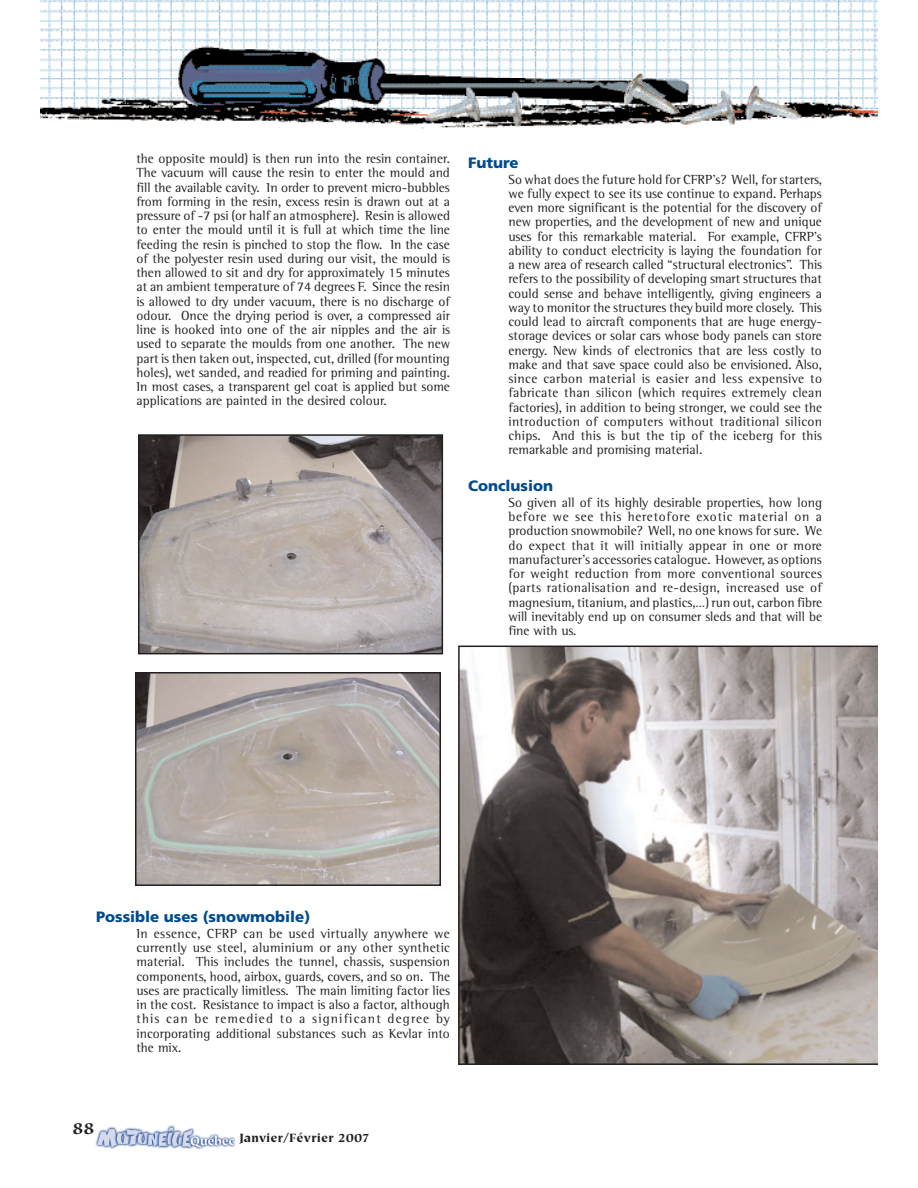
<style>
.page{position:relative;width:918px;height:1188px;background:#fff}
.page>*{position:absolute;margin:0;border:0;box-sizing:border-box;transform-origin:0 0}
.t1{font:900 18px "Tiepolo";color:#231f20}
.t2{font:900 15px "Frutiger";color:#004a8d}
.t3{font:13.5px/14.2px "Rotis Semi Serif";color:#231f20;text-align:justify}
.t4{font:900 13.5px "Tiepolo";color:#231f20}
</style>
<div class="page">
<img style="left:95px;top:1125px;width:140px;height:25px">
<img style="left:40px;top:0;width:838px;height:23px">
<img style="left:40px;top:23px;width:838px;height:106px">
<img style="left:141px;top:437px;width:299px;height:214px">
<div style="left:138px;top:434px;width:305px;height:220px;border:2px solid #231f20"></div>
<svg style="left:458px;top:646px;width:420px;height:419px;background:#908986"></svg>
<img style="left:138px;top:675px;width:300px;height:208px">
<div style="left:135px;top:672px;width:306px;height:214px;border:2px solid #231f20"></div>
<p class="t3" style="left:136px;top:153px;width:315px">the opposite mould) is then run into the resin container.<br>The vacuum will cause the resin to enter the mould and fill the available cavity. In order to prevent micro-bubbles from forming in the resin, excess resin is drawn out at a pressure of -7 psi (or half an atmosphere). Resin is allowed to enter the mould until it is full at which time the line feeding the resin is pinched to stop the flow. In the case of the polyester resin used during our visit, the mould is then allowed to sit and dry for approximately 15 minutes at an ambient temperature of 74 degrees F. Since the resin is allowed to dry under vacuum, there is no discharge of odour. Once the drying period is over, a compressed air line is hooked into one of the air nipples and the air is used to separate the moulds from one another. The new part is then taken out, inspected, cut, drilled (for mounting holes), wet sanded, and readied for priming and painting.<br>In most cases, a transparent gel coat is applied but some applications are painted in the desired colour.</p>
<p class="t2" style="left:468px;top:157px;width:52px">Future</p>
<p class="t3" style="left:509px;top:173px;width:315px">So what does the future hold for CFRP’s? Well, for starters, we fully expect to see its use continue to expand. Perhaps even more significant is the potential for the discovery of new properties, and the development of new and unique uses for this remarkable material. For example, CFRP’s ability to conduct electricity is laying the foundation for a new area of research called “structural electronics”. This refers to the possibility of developing smart structures that could sense and behave intelligently, giving engineers a way to monitor the structures they build more closely. This could lead to aircraft components that are huge energy&shy;storage devices or solar cars whose body panels can store energy. New kinds of electronics that are less costly to make and that save space could also be envisioned. Also, since carbon material is easier and less expensive to fabricate than silicon (which requires extremely clean factories), in addition to being stronger, we could see the introduction of computers without traditional silicon chips. And this is but the tip of the iceberg for this remarkable and promising material.</p>
<p class="t2" style="left:468px;top:480px;width:87px">Conclusion</p>
<p class="t3" style="left:509px;top:497px;width:315px">So given all of its highly desirable properties, how long before we see this heretofore exotic material on a production snowmobile? Well, no one knows for sure. We do expect that it will initially appear in one or more manufacturer’s accessories catalogue. However, as options for weight reduction from more conventional sources (parts rationalisation and re-design, increased use of magnesium, titanium, and plastics,…) run out, carbon fibre will inevitably end up on consumer sleds and that will be fine with us.</p>
<p class="t2" style="left:96px;top:911px;width:216px">Possible uses (snowmobile)</p>
<p class="t3" style="left:136px;top:928px;width:315px">In essence, CFRP can be used virtually anywhere we currently use steel, aluminium or any other synthetic material. This includes the tunnel, chassis, suspension components, hood, airbox, guards, covers, and so on. The uses are practically limitless. The main limiting factor lies in the cost. Resistance to impact is also a factor, although this can be remedied to a significant degree by incorporating additional substances such as Kevlar into the mix.</p>
<h1 class="t1" style="left:73px;top:1121px;width:23px">88</h1>
<p class="t4" style="left:240px;top:1132px;width:132px">Janvier/Février 2007</p>
</div>
